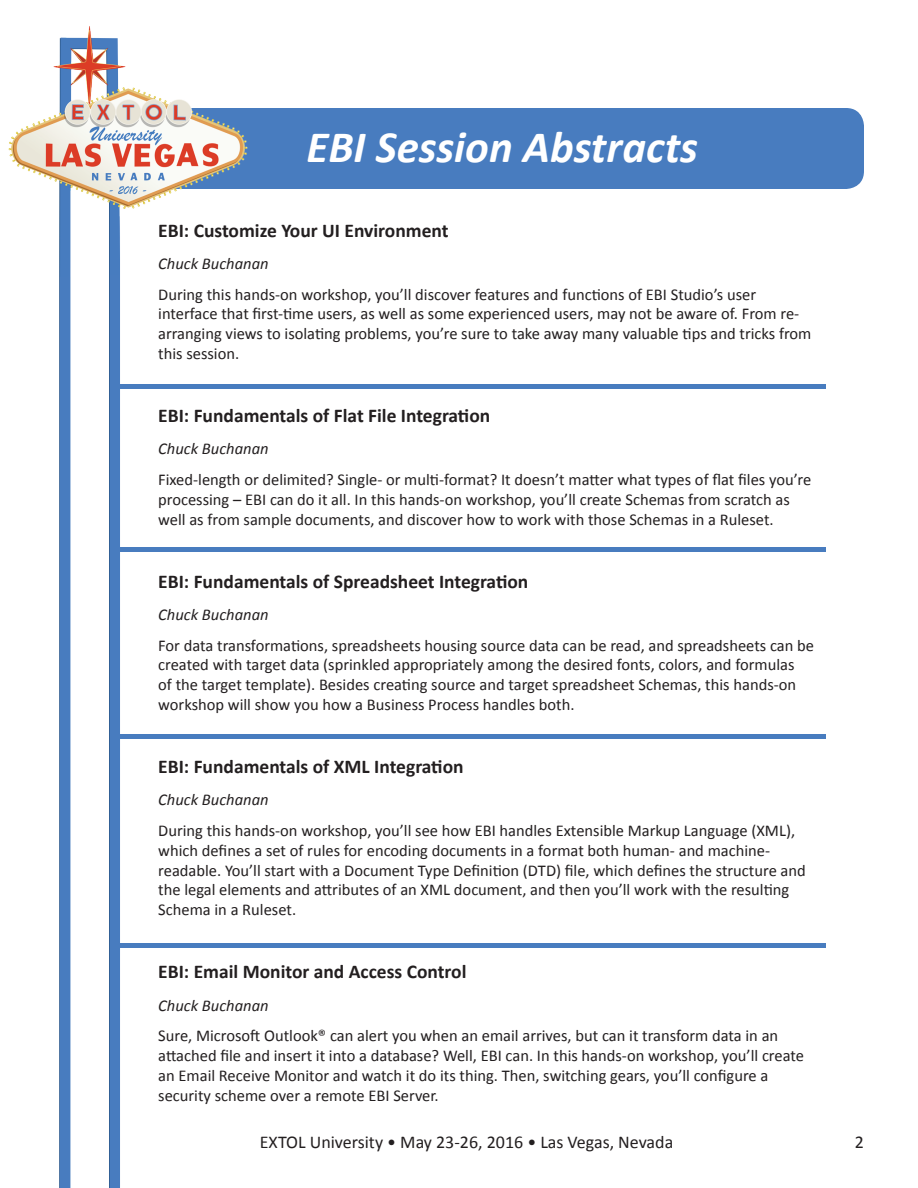
<style>
.page{position:relative;width:918px;height:1188px;background:#fff}
.page>*{position:absolute;margin:0;border:0;box-sizing:border-box;transform-origin:0 0}
.t1{font:italic 700 45px "Calibri";color:#fff}
.t2{font:700 19.5px "Calibri";color:#231f20}
.t3{font:18px "Calibri";color:#231f20}
.t4{font:16.5px/19.8px "Calibri";color:#231f20}
.t5{font:italic 16.5px "Calibri";color:#231f20}
</style>
<div class="page">
<div style="left:135px;top:108px;width:729px;height:81px;background:#487cbf;border-radius:18px"></div>
<img style="left:8px;top:26px;width:263px;height:1162px">
<hr style="left:115px;top:384px;width:711px;height:4px;background:#487cbf">
<hr style="left:115px;top:548px;width:711px;height:4px;background:#487cbf">
<hr style="left:115px;top:734px;width:711px;height:4px;background:#487cbf">
<hr style="left:115px;top:943px;width:711px;height:4px;background:#487cbf">
<p class="t1" style="left:306px;top:118px;width:393px">EBI Session Abstracts</p>
<p class="t2" style="left:158px;top:218px;width:292px">EBI: Customize Your UI Environment</p>
<p class="t5" style="left:158px;top:252px;width:112px">Chuck Buchanan</p>
<p class="t4" style="left:158px;top:284px;width:655px">During this hands-on workshop, you’ll discover features and functions of EBI Studio’s user interface that first-time users, as well as some experienced users, may not be aware of. From re&shy;arranging views to isolating problems, you’re sure to take away many valuable tips and tricks from this session.</p>
<p class="t2" style="left:158px;top:403px;width:334px">EBI: Fundamentals of Flat File Integration</p>
<p class="t5" style="left:158px;top:438px;width:112px">Chuck Buchanan</p>
<p class="t4" style="left:158px;top:470px;width:655px">Fixed-length or delimited? Single- or multi-format? It doesn’t matter what types of flat files you’re processing – EBI can do it all. In this hands-on workshop, you’ll create Schemas from scratch as well as from sample documents, and discover how to work with those Schemas in a Ruleset.</p>
<p class="t2" style="left:158px;top:569px;width:372px">EBI: Fundamentals of Spreadsheet Integration</p>
<p class="t5" style="left:158px;top:603px;width:112px">Chuck Buchanan</p>
<p class="t4" style="left:158px;top:635px;width:657px">For data transformations, spreadsheets housing source data can be read, and spreadsheets can be created with target data (sprinkled appropriately among the desired fonts, colors, and formulas<br>of the target template). Besides creating source and target spreadsheet Schemas, this hands-on workshop will show you how a Business Process handles both.</p>
<p class="t2" style="left:158px;top:754px;width:307px">EBI: Fundamentals of XML Integration</p>
<p class="t5" style="left:158px;top:789px;width:112px">Chuck Buchanan</p>
<p class="t4" style="left:158px;top:821px;width:649px">During this hands-on workshop, you’ll see how EBI handles Extensible Markup Language (XML), which defines a set of rules for encoding documents in a format both human- and machine&shy;readable. You’ll start with a Document Type Definition (DTD) file, which defines the structure and the legal elements and attributes of an XML document, and then you’ll work with the resulting Schema in a Ruleset.</p>
<p class="t2" style="left:158px;top:959px;width:310px">EBI: Email Monitor and Access Control</p>
<p class="t5" style="left:158px;top:994px;width:112px">Chuck Buchanan</p>
<p class="t4" style="left:158px;top:1026px;width:647px">Sure, Microsoft Outlook® can alert you when an email arrives, but can it transform data in an attached file and insert it into a database? Well, EBI can. In this hands-on workshop, you’ll create an Email Receive Monitor and watch it do its thing. Then, switching gears, you’ll configure a security scheme over a remote EBI Server.</p>
<p class="t3" style="left:260px;top:1130px;width:415px">EXTOL University • May 23-26, 2016 • Las Vegas, Nevada</p>
<p class="t3" style="left:855px;top:1130px;width:11px">2</p>
</div>
